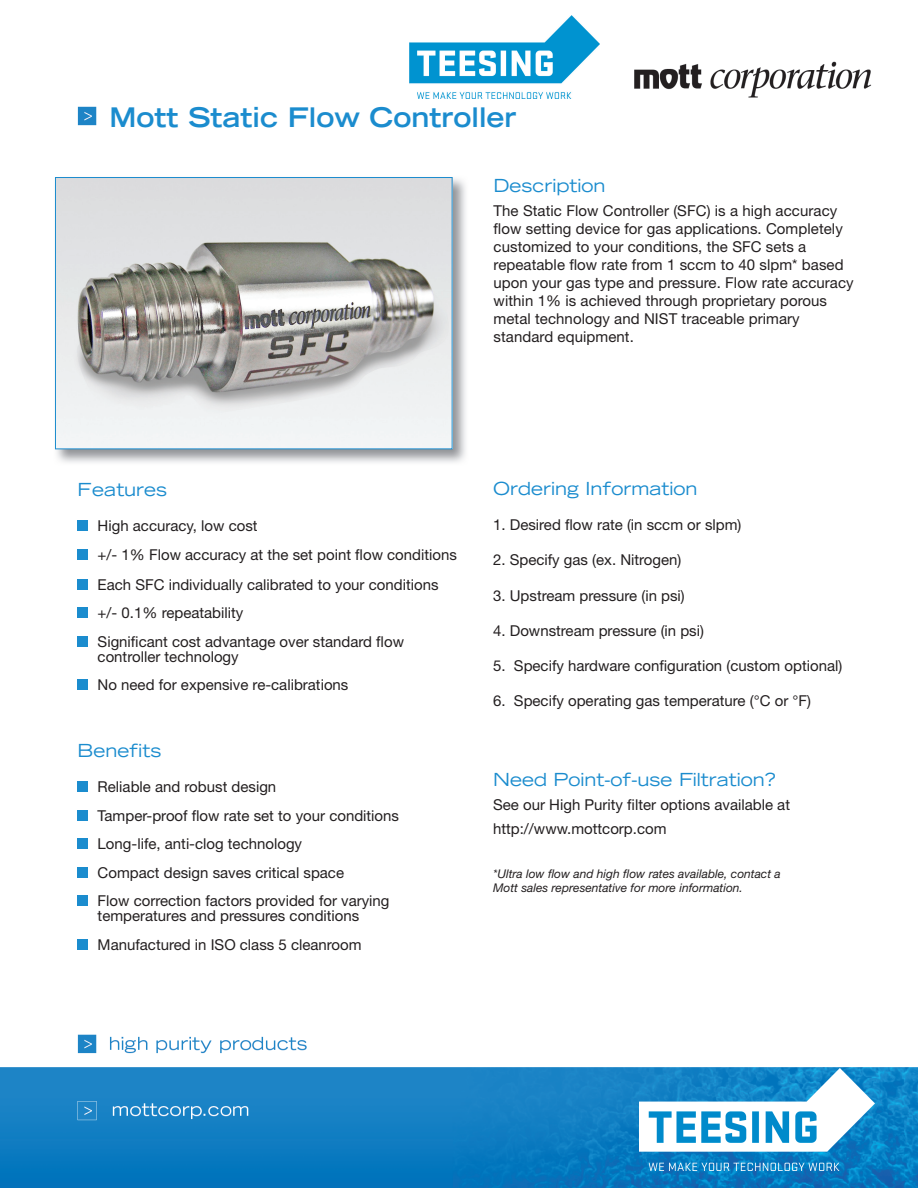
<style>
.page{position:relative;width:918px;height:1188px;background:#fff}
.page>*{position:absolute;margin:0;border:0;box-sizing:border-box;transform-origin:0 0}
.t1{font:700 expanded 27px "Trade Gothic LT Std";color:#1b8cce}
.t2{font:expanded 18px "Trade Gothic LT Std";color:#1b8cce}
.t3{font:15px/28.5px "Helvetica Neue";color:#231f20}
.t4{font:italic 12px/14.4px "Helvetica Neue";color:#231f20}
</style>
<div class="page">
<img style="left:0;top:15px;width:918px;height:1173px">
<img style="left:54px;top:176px;width:414px;height:289px">
<img style="left:57px;top:179px;width:394px;height:268px">
<div style="left:55px;top:177px;width:398px;height:272px;border:1px solid #1b8cce"></div>
<div style="left:77px;top:520px;width:11px;height:11px;background:#1b8cce"></div>
<div style="left:77px;top:549px;width:11px;height:11px;background:#1b8cce"></div>
<div style="left:77px;top:579px;width:11px;height:11px;background:#1b8cce"></div>
<div style="left:77px;top:607px;width:11px;height:11px;background:#1b8cce"></div>
<div style="left:77px;top:636px;width:11px;height:11px;background:#1b8cce"></div>
<div style="left:77px;top:679px;width:11px;height:11px;background:#1b8cce"></div>
<div style="left:77px;top:781px;width:11px;height:11px;background:#1b8cce"></div>
<div style="left:77px;top:810px;width:11px;height:11px;background:#1b8cce"></div>
<div style="left:77px;top:838px;width:11px;height:11px;background:#1b8cce"></div>
<div style="left:77px;top:867px;width:11px;height:11px;background:#1b8cce"></div>
<div style="left:77px;top:895px;width:11px;height:11px;background:#1b8cce"></div>
<div style="left:77px;top:939px;width:11px;height:11px;background:#1b8cce"></div>
<img style="left:409px;top:16px;width:191px;height:82px">
<img style="left:639px;top:1069px;width:236px;height:101px">
<h1 class="t1" style="left:109px;top:99px;width:409px">Mott Static Flow Controller</h1>
<p class="t2" style="left:494px;top:173px;width:114px">Description</p>
<p class="t3" style="left:494px;top:202px;width:362px;line-height:18px">The Static Flow Controller (SFC) is a high accuracy flow setting device for gas applications. Completely customized to your conditions, the SFC sets a repeatable flow rate from 1 sccm to 40 slpm* based upon your gas type and pressure. Flow rate accuracy within 1% is achieved through proprietary porous metal technology and NIST traceable primary standard equipment.</p>
<p class="t2" style="left:77px;top:478px;width:91px">Features</p>
<p class="t3" style="left:98px;top:511px;width:361px">High accuracy, low cost<br>+/- 1% Flow accuracy at the set point flow conditions</p>
<p class="t3" style="left:98px;top:570px;width:342px">Each SFC individually calibrated to your conditions +/- 0.1% repeatability<br>Significant cost advantage over standard flow</p>
<p class="t3" style="left:98px;top:642px;width:252px">controller technology<br>No need for expensive re-calibrations</p>
<p class="t2" style="left:77px;top:739px;width:86px">Benefits</p>
<p class="t3" style="left:98px;top:772px;width:303px">Reliable and robust design<br>Tamper-proof flow rate set to your conditions Long-life, anti-clog technology<br>Compact design saves critical space<br>Flow correction factors provided for varying</p>
<p class="t3" style="left:98px;top:901px;width:265px">temperatures and pressures conditions<br>Manufactured in ISO class 5 cleanroom</p>
<p class="t2" style="left:493px;top:476px;width:206px">Ordering Information</p>
<p class="t3" style="left:493px;top:510px;width:250px">1. Desired flow rate (in sccm or slpm)</p>
<p class="t3" style="left:493px;top:545px;width:190px">2. Specify gas (ex. Nitrogen)</p>
<p class="t3" style="left:493px;top:581px;width:193px">3. Upstream pressure (in psi)</p>
<p class="t3" style="left:493px;top:616px;width:212px">4. Downstream pressure (in psi)</p>
<p class="t3" style="left:493px;top:651px;width:351px">5. Specify hardware configuration (custom optional)</p>
<p class="t3" style="left:493px;top:686px;width:319px">6. Specify operating gas temperature (°C or °F)</p>
<p class="t2" style="left:493px;top:767px;width:284px">Need Point-of-use Filtration?</p>
<p class="t3" style="left:493px;top:792px;width:298px;line-height:24px">See our High Purity filter options available at http://www.mottcorp.com</p>
<p class="t4" style="left:493px;top:866px;width:289px">*Ultra low flow and high flow rates available, contact a<br>Mott sales representative for more information.</p>
</div>
